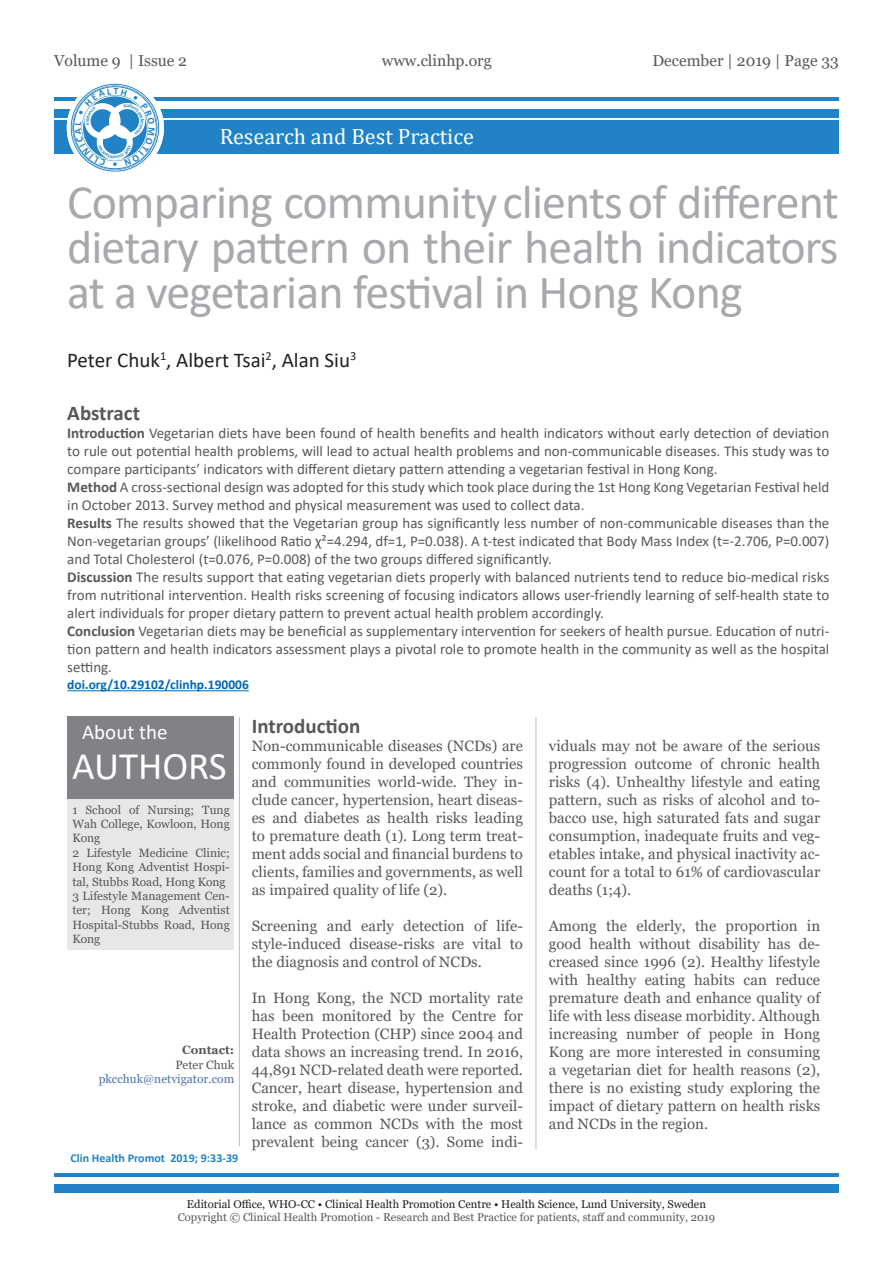
<style>
.page{position:relative;width:893px;height:1263px;background:#fff}
.page>*{position:absolute;margin:0;border:0;box-sizing:border-box;transform-origin:0 0}
.t1{font:48px/45px "Calibri";letter-spacing:-.02em;color:#a8a9ad;text-align:justify}
.t2{font:39px "Calibri";color:#fff}
.t3{font:22.2px "Cambria";color:#fff}
.t4{font:21px "Calibri";color:#231f20}
.t5{font:700 21px "Calibri";color:#57585a}
.t6{font:21px "Calibri";color:#fff}
.t7{font:15.75px "Georgia";color:#57585a}
.t8{font:15px/18px "Georgia";color:#57585a;text-align:justify}
.t9{font:15px/18px "Calibri";color:#57585a;text-align:justify}
.t10{font:700 13.5px "Calibri";color:#0167b4}
.t11{font:12px/14.4px "Georgia";color:#57585a;text-align:justify}
.t12{font:700 12px "Calibri";color:#2183c5}
.t13{font:12px "Georgia";color:#4d72ac}
.t14{font:700 12px "Georgia";color:#57585a}
.t15{font:11.25px "Georgia";color:#57585a}
.t16{font:11.25px "Georgia";color:#231f20}
.s1{font-weight:700}
</style>
<div class="page">
<hr style="left:54px;top:1173px;width:785px;height:3px;background:#2183c5">
<div style="left:54px;top:120px;width:785px;height:34px;background:#2183c5"></div>
<div style="left:54px;top:109px;width:785px;height:8px;background:#2183c5"></div>
<hr style="left:54px;top:98px;width:785px;height:3px;background:#2183c5">
<svg style="left:67px;top:79px;width:97px;height:97px"></svg>
<div style="left:67px;top:780px;width:167px;height:170px;background:#e6e7e9"></div>
<div style="left:54px;top:1184px;width:785px;height:8px;background:#2183c5"></div>
<hr style="left:67px;top:690px;width:182px;height:1px;background:#0167b4">
<hr style="left:536px;top:717px;width:1px;height:432px;background:#bcbdc0">
<hr style="left:239px;top:717px;width:1px;height:429px;background:#bcbdc0">
<div style="left:67px;top:716px;width:167px;height:83px;background:#808285"></div>
<svg style="left:75px;top:88px;width:80px;height:78px"></svg>
<p class="t7" style="left:54px;top:51px;width:135px">Volume 9 | Issue 2</p>
<p class="t7" style="left:652px;top:51px;width:188px">December | 2019 | Page 33</p>
<p class="t7" style="left:382px;top:51px;width:112px">www.clinhp.org</p>
<h3 class="t3" style="left:220px;top:124px;width:256px">Research and Best Practice</h3>
<p class="t1" style="left:67px;top:179px;width:773px">Comparing community clients of different dietary pattern on their health indicators at a vegetarian festival in Hong Kong</p>
<p class="t4" style="left:67px;top:345px;width:291px">Peter Chuk<sup>1</sup>, Albert Tsai<sup>2</sup>, Alan Siu<sup>3</sup></p>
<p class="t5" style="left:67px;top:398px;width:74px">Abstract</p>
<p class="t9" style="left:67px;top:423px;width:763px"><span class="s1">Introduction</span> Vegetarian diets have been found of health benefits and health indicators without early detection of deviation to rule out potential health problems, will lead to actual health problems and non-communicable diseases. This study was to compare participants’ indicators with different dietary pattern attending a vegetarian festival in Hong Kong.</p>
<p class="t9" style="left:67px;top:477px;width:763px"><span class="s1">Method</span> A cross-sectional design was adopted for this study which took place during the 1st Hong Kong Vegetarian Festival held in October 2013. Survey method and physical measurement was used to collect data.</p>
<p class="t9" style="left:67px;top:513px;width:764px"><span class="s1">Results</span> The results showed that the Vegetarian group has significantly less number of non-communicable diseases than the Non-vegetarian groups’ (likelihood Ratio χ²=4.294, df=1, P=0.038). A t-test indicated that Body Mass Index (t=-2.706, P=0.007) and Total Cholesterol (t=0.076, P=0.008) of the two groups differed significantly.</p>
<p class="t9" style="left:67px;top:567px;width:763px"><span class="s1">Discussion</span> The results support that eating vegetarian diets properly with balanced nutrients tend to reduce bio-medical risks from nutritional intervention. Health risks screening of focusing indicators allows user-friendly learning of self-health state to alert individuals for proper dietary pattern to prevent actual health problem accordingly.</p>
<p class="t9" style="left:67px;top:621px;width:763px"><span class="s1">Conclusion</span> Vegetarian diets may be beneficial as supplementary intervention for seekers of health pursue. Education of nutri&shy;tion pattern and health indicators assessment plays a pivotal role to promote health in the community as well as the hospital setting.</p>
<p class="t10" style="left:67px;top:675px;width:183px">doi.org/10.29102/clinhp.190006</p>
<p class="t6" style="left:82px;top:718px;width:87px">About the</p>
<p class="t2" style="left:72px;top:739px;width:156px">AUTHORS</p>
<p class="t11" style="left:72px;top:802px;width:159px">1 School of Nursing; Tung Wah College, Kowloon, Hong Kong</p>
<p class="t11" style="left:72px;top:846px;width:159px">2 Lifestyle Medicine Clinic; Hong Kong Adventist Hospi&shy;tal, Stubbs Road, Hong Kong</p>
<p class="t11" style="left:72px;top:889px;width:159px">3 Lifestyle Management Cen&shy;ter; Hong Kong Adventist Hospital-Stubbs Road, Hong Kong</p>
<h3 class="t6" style="left:86px;top:747px;width:87px">About the</h3>
<p class="t14" style="left:182px;top:1042px;width:53px">Contact:</p>
<p class="t11" style="left:175px;top:1057px;width:60px">Peter Chuk</p>
<p class="t13" style="left:99px;top:1071px;width:137px">pkcchuk@netvigator.com</p>
<p class="t12" style="left:71px;top:1150px;width:169px">Clin Health Promot 2019; 9:33-39</p>
<p class="t5" style="left:252px;top:711px;width:110px">Introduction</p>
<p class="t8" style="left:252px;top:737px;width:273px">Non-communicable diseases (NCDs) are commonly found in developed countries and communities world-wide. They in&shy;clude cancer, hypertension, heart diseas&shy;es and diabetes as health risks leading to premature death (1). Long term treat&shy;ment adds social and financial burdens to clients, families and governments, as well as impaired quality of life (2).</p>
<p class="t8" style="left:252px;top:917px;width:273px">Screening and early detection of life&shy;style-induced disease-risks are vital to the diagnosis and control of NCDs.</p>
<p class="t8" style="left:252px;top:989px;width:273px">In Hong Kong, the NCD mortality rate has been monitored by the Centre for Health Protection (CHP) since 2004 and data shows an increasing trend. In 2016, 44,891 NCD-related death were reported.<br>Cancer, heart disease, hypertension and stroke, and diabetic were under surveil&shy;lance as common NCDs with the most prevalent being cancer (3). Some indi-</p>
<p class="t8" style="left:549px;top:737px;width:273px">viduals may not be aware of the serious progression outcome of chronic health risks (4). Unhealthy lifestyle and eating pattern, such as risks of alcohol and to&shy;bacco use, high saturated fats and sugar consumption, inadequate fruits and veg&shy;etables intake, and physical inactivity ac&shy;count for a total to 61% of cardiovascular deaths (1;4).</p>
<p class="t8" style="left:549px;top:917px;width:273px">Among the elderly, the proportion in good health without disability has de&shy;creased since 1996 (2). Healthy lifestyle with healthy eating habits can reduce premature death and enhance quality of life with less disease morbidity. Although increasing number of people in Hong Kong are more interested in consuming a vegetarian diet for health reasons (2), there is no existing study exploring the impact of dietary pattern on health risks and NCDs in the region.</p>
<p class="t16" style="left:187px;top:1197px;width:521px">Editorial Office, WHO-CC • Clinical Health Promotion Centre • Health Science, Lund University, Sweden</p>
<p class="t15" style="left:178px;top:1211px;width:539px">Copyright © Clinical Health Promotion - Research and Best Practice for patients, staff and community, 2019</p>
</div>
